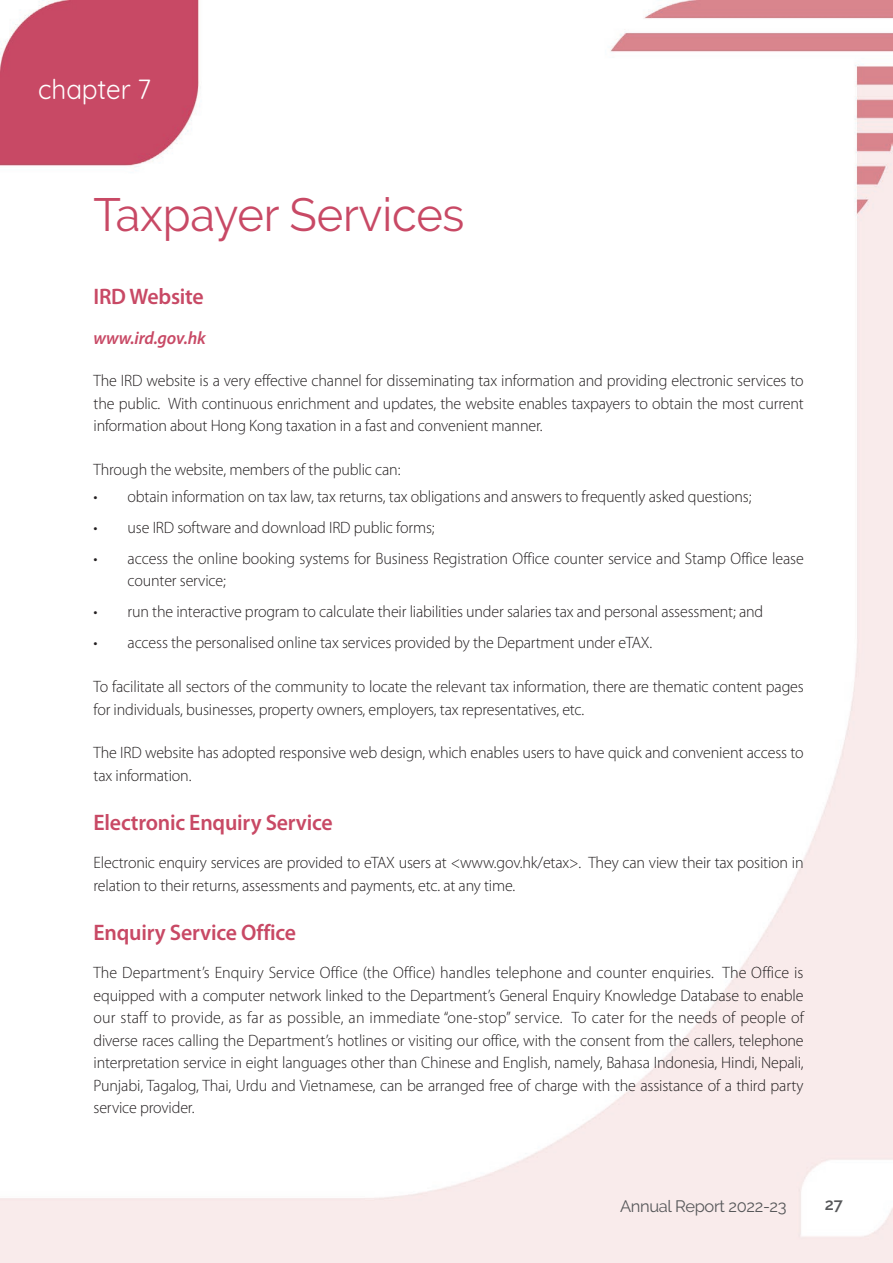
<style>
.page{position:relative;width:893px;height:1263px;background:#fff}
.page>*{position:absolute;margin:0;border:0;box-sizing:border-box;transform-origin:0 0}
.t1{font:46.5px "Raleway";letter-spacing:-.005em;color:#c84965}
.t2{font:27px "Quicksand";letter-spacing:-.005em;color:#fff}
.t3{font:600 22.5px "Myriad Pro";letter-spacing:-.01em;color:#c84965}
.t4{font:italic 600 18px "Myriad Pro";letter-spacing:-.01em;color:#c84965}
.t5{font:300 16.5px/22.5px "Myriad Pro";letter-spacing:-.01em;color:#231f20}
.t6{font:16.5px "Raleway";letter-spacing:-.02em;color:#57585a}
.t7{font:600 16.5px "Raleway";color:#57585a}
</style>
<div class="page">
<img style="left:0;top:0;width:893px;height:1263px">
<h2 class="t2" style="left:38px;top:69px;width:114px">chapter 7</h2>
<h1 class="t1" style="left:94px;top:188px;width:372px">Taxpayer Services</h1>
<h3 class="t3" style="left:94px;top:284px;width:112px">IRD Website</h3>
<p class="t4" style="left:94px;top:328px;width:114px">www.ird.gov.hk</p>
<p class="t5" style="left:94px;top:370px;width:712px;text-align:justify">The IRD website is a very effective channel for disseminating tax information and providing electronic services to the public. With continuous enrichment and updates, the website enables taxpayers to obtain the most current information about Hong Kong taxation in a fast and convenient manner.</p>
<p class="t5" style="left:94px;top:459px;width:308px">Through the website, members of the public can:</p>
<p class="t5" style="left:94px;top:485px;width:659px">• obtain information on tax law, tax returns, tax obligations and answers to frequently asked questions;</p>
<p class="t5" style="left:94px;top:516px;width:343px">• use IRD software and download IRD public forms;</p>
<p class="t5" style="left:128px;top:547px;width:678px;text-indent:-34px">• access the online booking systems for Business Registration Office counter service and Stamp Office lease counter service;</p>
<p class="t5" style="left:94px;top:601px;width:671px">• run the interactive program to calculate their liabilities under salaries tax and personal assessment; and</p>
<p class="t5" style="left:94px;top:632px;width:560px">• access the personalised online tax services provided by the Department under eTAX.</p>
<p class="t5" style="left:94px;top:676px;width:712px">To facilitate all sectors of the community to locate the relevant tax information, there are thematic content pages for individuals, businesses, property owners, employers, tax representatives, etc.</p>
<p class="t5" style="left:94px;top:742px;width:712px">The IRD website has adopted responsive web design, which enables users to have quick and convenient access to tax information.</p>
<h3 class="t3" style="left:94px;top:810px;width:241px">Electronic Enquiry Service</h3>
<p class="t5" style="left:94px;top:852px;width:712px">Electronic enquiry services are provided to eTAX users at &lt;www.gov.hk/etax&gt;. They can view their tax position in relation to their returns, assessments and payments, etc. at any time.</p>
<h3 class="t3" style="left:94px;top:920px;width:204px">Enquiry Service Office</h3>
<p class="t5" style="left:94px;top:962px;width:712px;text-align:justify">The Department’s Enquiry Service Office (the Office) handles telephone and counter enquiries. The Office is equipped with a computer network linked to the Department’s General Enquiry Knowledge Database to enable our staff to provide, as far as possible, an immediate “one-stop” service. To cater for the needs of people of diverse races calling the Department’s hotlines or visiting our office, with the consent from the callers, telephone interpretation service in eight languages other than Chinese and English, namely, Bahasa Indonesia, Hindi, Nepali, Punjabi, Tagalog, Thai, Urdu and Vietnamese, can be arranged free of charge with the assistance of a third party service provider.</p>
<p class="t6" style="left:620px;top:1196px;width:168px">Annual Report 2022-23</p>
<p class="t7" style="left:825px;top:1194px;width:19px">27</p>
</div>
